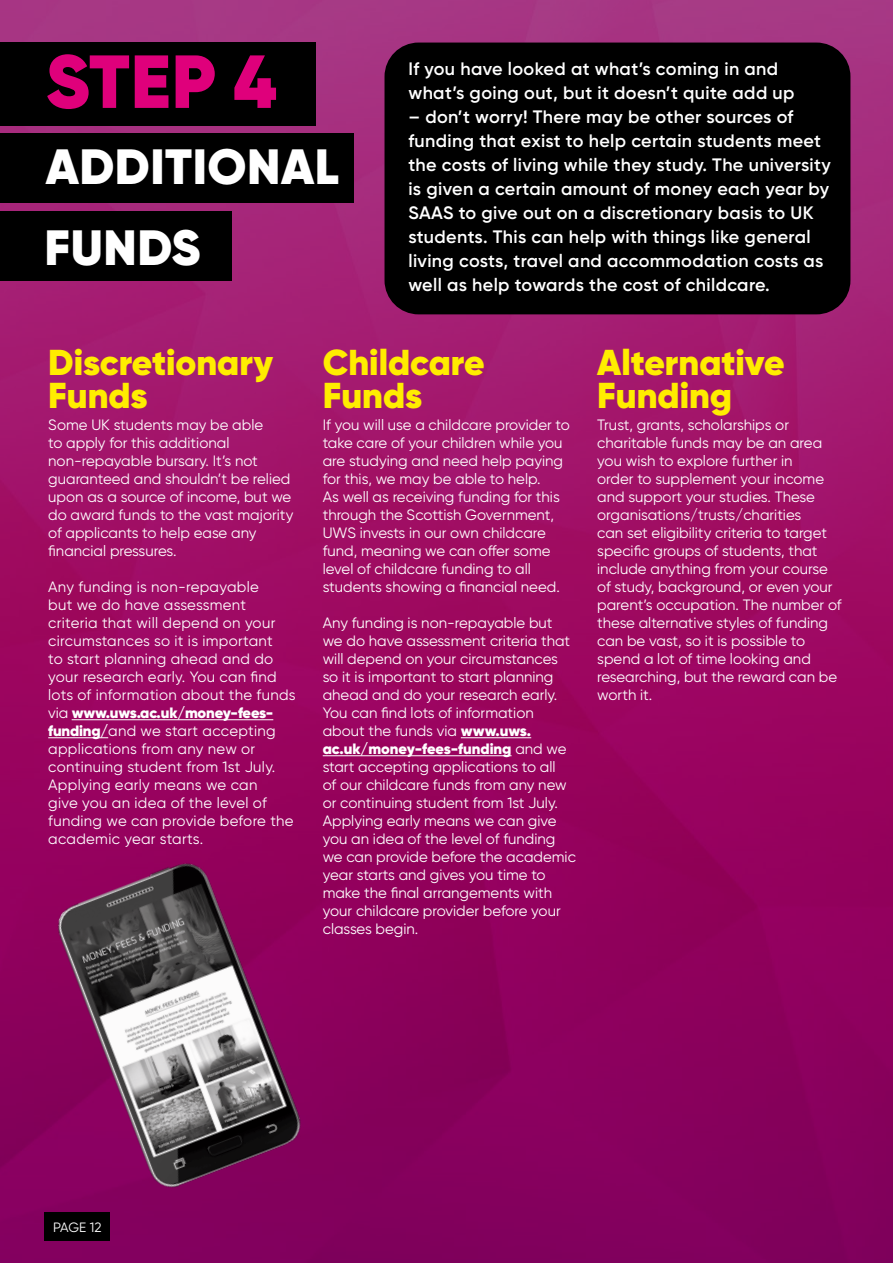
<style>
.page{position:relative;width:893px;height:1263px;background:#fff}
.page>*{position:absolute;margin:0;border:0;box-sizing:border-box;transform-origin:0 0}
.t1{font:900 75px "Gilroy";color:#df007b}
.t2{font:900 49.5px/80.8px "Gilroy";letter-spacing:.01em;color:#fff}
.t3{font:900 36px/33px "Gilroy";color:#ffed00}
.t4{font:600 18px/24px "Gilroy";letter-spacing:.02em;color:#fff}
.t5{font:15px/18px "Gilroy";color:#fff}
.t6{font:15px/18px "Gilroy";letter-spacing:.02em;color:#fff}
.t7{font:13.5px "Gilroy";letter-spacing:-.005em;color:#fff}
.s1{font-weight:900}
</style>
<div class="page">
<div style="left:0;top:0;width:892px;height:1263px;background:linear-gradient(to bottom,#ac2e7d,#860052)"></div>
<hr style="left:72px;top:719px;width:201px;height:1px;background:#fff">
<hr style="left:48px;top:737px;width:60px;height:1px;background:#fff">
<hr style="left:461px;top:737px;width:70px;height:1px;background:#fff">
<hr style="left:323px;top:755px;width:189px;height:1px;background:#fff">
<div style="left:0;top:42px;width:315px;height:83px;background:#000"></div>
<div style="left:0;top:134px;width:354px;height:69px;background:#000"></div>
<div style="left:0;top:211px;width:231px;height:69px;background:#000"></div>
<img style="left:45px;top:846px;width:273px;height:352px">
<div style="left:44px;top:1212px;width:66px;height:28px;background:#000"></div>
<div style="left:384px;top:43px;width:466px;height:271px;background:#000;border-radius:34px"></div>
<p class="t1" style="left:46px;top:34px;width:232px">STEP 4</p>
<h2 class="t2" style="left:45px;top:126px;width:296px">ADDITIONAL<br>FUNDS</h2>
<p class="t4" style="left:408px;top:57px;width:388px">If you have looked at what’s coming in and what’s going out, but it doesn’t quite add up</p>
<p class="t4" style="left:408px;top:105px;width:424px">– don’t worry! There may be other sources of funding that exist to help certain students meet the costs of living while they study. The university is given a certain amount of money each year by SAAS to give out on a discretionary basis to UK students. This can help with things like general living costs, travel and accommodation costs as well as help towards the cost of childcare.</p>
<p class="t3" style="left:48px;top:345px;width:226px">Discretionary<br>Funds</p>
<p class="t5" style="left:48px;top:416px;width:247px">Some UK students may be able<br>to apply for this additional non-repayable bursary. It’s not guaranteed and shouldn’t be relied upon as a source of income, but we do award funds to the vast majority of applicants to help ease any financial pressures.</p>
<p class="t6" style="left:48px;top:578px;width:249px">Any funding is non-repayable<br>but we do have assessment criteria that will depend on your circumstances so it is important<br>to start planning ahead and do your research early. You can find lots of information about the funds via <span class="s1">www.uws.ac.uk/money-fees&shy;funding/</span>and we start accepting applications from any new or continuing student from 1st July.<br>Applying early means we can<br>give you an idea of the level of funding we can provide before the academic year starts.</p>
<p class="t3" style="left:323px;top:345px;width:163px">Childcare<br>Funds</p>
<p class="t5" style="left:323px;top:416px;width:249px">If you will use a childcare provider to take care of your children while you are studying and need help paying for this, we may be able to help.<br>As well as receiving funding for this through the Scottish Government, UWS invests in our own childcare fund, meaning we can offer some level of childcare funding to all students showing a financial need.</p>
<p class="t5" style="left:323px;top:614px;width:255px">Any funding is non-repayable but we do have assessment criteria that will depend on your circumstances so it is important to start planning ahead and do your research early.<br>You can find lots of information about the funds via <span class="s1">www.uws. ac.uk/money-fees-funding</span> and we start accepting applications to all<br>of our childcare funds from any new or continuing student from 1st July.<br>Applying early means we can give you an idea of the level of funding we can provide before the academic year starts and gives you time to make the final arrangements with your childcare provider before your classes begin.</p>
<p class="t3" style="left:597px;top:345px;width:189px">Alternative<br>Funding</p>
<p class="t5" style="left:597px;top:416px;width:246px">Trust, grants, scholarships or charitable funds may be an area you wish to explore further in<br>order to supplement your income and support your studies. These organisations/trusts/charities<br>can set eligibility criteria to target specific groups of students, that include anything from your course of study, background, or even your parent’s occupation. The number of these alternative styles of funding can be vast, so it is possible to spend a lot of time looking and researching, but the reward can be worth it.</p>
<p class="t7" style="left:53px;top:1218px;width:50px">PAGE 12</p>
</div>
